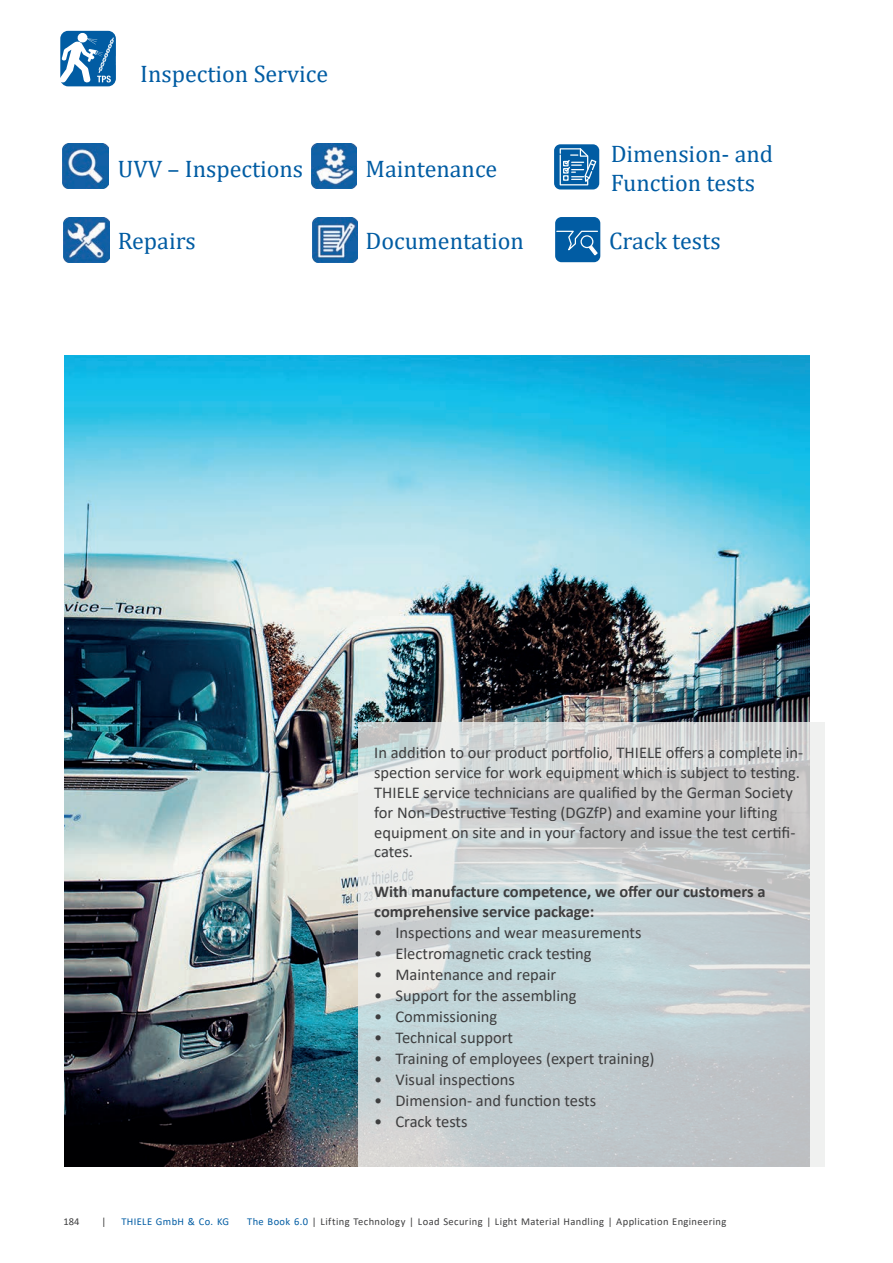
<style>
.page{position:relative;width:893px;height:1263px;background:#fff}
.page>*{position:absolute;margin:0;border:0;box-sizing:border-box;transform-origin:0 0}
.t1{font:24px/28.8px "Cambria";color:#015ca3}
.t2{font:16.5px/19.8px "Calibri";color:#3e3e3f}
.t3{font:700 16.5px/19.8px "Calibri";color:#3e3e3f}
.t4{font:10.5px "Calibri";letter-spacing:.035em;color:#3e3e3f}
.t5{font:10.5px "Calibri";letter-spacing:.035em;color:#015ca3}
.s1{color:#015ca3}
</style>
<div class="page">
<img style="left:65px;top:355px;width:744px;height:811px">
<svg style="left:358px;top:722px;width:467px;height:444px;background:#cad1d3"></svg>
<img style="left:312px;top:217px;width:46px;height:45px">
<img style="left:311px;top:144px;width:46px;height:45px">
<img style="left:64px;top:217px;width:45px;height:45px">
<img style="left:63px;top:144px;width:45px;height:45px">
<div style="left:555px;top:217px;width:45px;height:45px;background:#015ca3;border-radius:6px"></div>
<svg style="left:556px;top:230px;width:42px;height:26px"></svg>
<div style="left:554px;top:144px;width:45px;height:45px;background:#015ca3;border-radius:6px"></div>
<svg style="left:559px;top:148px;width:38px;height:38px"></svg>
<div style="left:60px;top:31px;width:55px;height:55px;background:#015ca3;border-radius:8px"></div>
<svg style="left:60px;top:30px;width:55px;height:53px"></svg>
<h1 class="t1" style="left:140px;top:59px;width:189px">Inspection Service</h1>
<h1 class="t1" style="left:118px;top:154px;width:187px">UVV – Inspections</h1>
<h1 class="t1" style="left:365px;top:154px;width:133px">Maintenance</h1>
<h1 class="t1" style="left:611px;top:140px;width:164px">Dimension- and<br>Function tests</h1>
<h1 class="t1" style="left:118px;top:226px;width:80px">Repairs</h1>
<h1 class="t1" style="left:365px;top:226px;width:160px">Documentation</h1>
<h1 class="t1" style="left:609px;top:226px;width:113px">Crack tests</h1>
<p class="t2" style="left:374px;top:742px;width:431px">In addition to our product portfolio, THIELE offers a complete in&shy;spection service for work equipment which is subject to testing.<br>THIELE service technicians are qualified by the German Society for Non-Destructive Testing (DGZfP) and examine your lifting equipment on site and in your factory and issue the test certifi&shy;cates.</p>
<p class="t3" style="left:374px;top:881px;width:393px">With manufacture competence, we offer our customers a comprehensive service package:</p>
<p class="t2" style="left:374px;top:922px;width:269px">• Inspections and wear measurements</p>
<p class="t2" style="left:374px;top:943px;width:219px">• Electromagnetic crack testing</p>
<p class="t2" style="left:374px;top:964px;width:184px">• Maintenance and repair</p>
<p class="t2" style="left:374px;top:985px;width:204px">• Support for the assembling</p>
<p class="t2" style="left:374px;top:1006px;width:125px">• Commissioning</p>
<p class="t2" style="left:374px;top:1027px;width:140px">• Technical support</p>
<p class="t2" style="left:374px;top:1048px;width:282px">• Training of employees (expert training)</p>
<p class="t2" style="left:374px;top:1069px;width:142px">• Visual inspections</p>
<p class="t2" style="left:374px;top:1090px;width:224px">• Dimension- and function tests</p>
<p class="t2" style="left:374px;top:1111px;width:95px">• Crack tests</p>
<p class="t4" style="left:63px;top:1214px;width:18px">184</p>
<p class="t4" style="left:102px;top:1214px;width:6px">|</p>
<p class="t5" style="left:121px;top:1214px;width:109px">THIELE GmbH &amp; Co. KG</p>
<p class="t4" style="left:247px;top:1214px;width:481px"><span class="s1">The Book 6.0</span> | Lifting Technology | Load Securing | Light Material Handling | Application Engineering</p>
</div>
